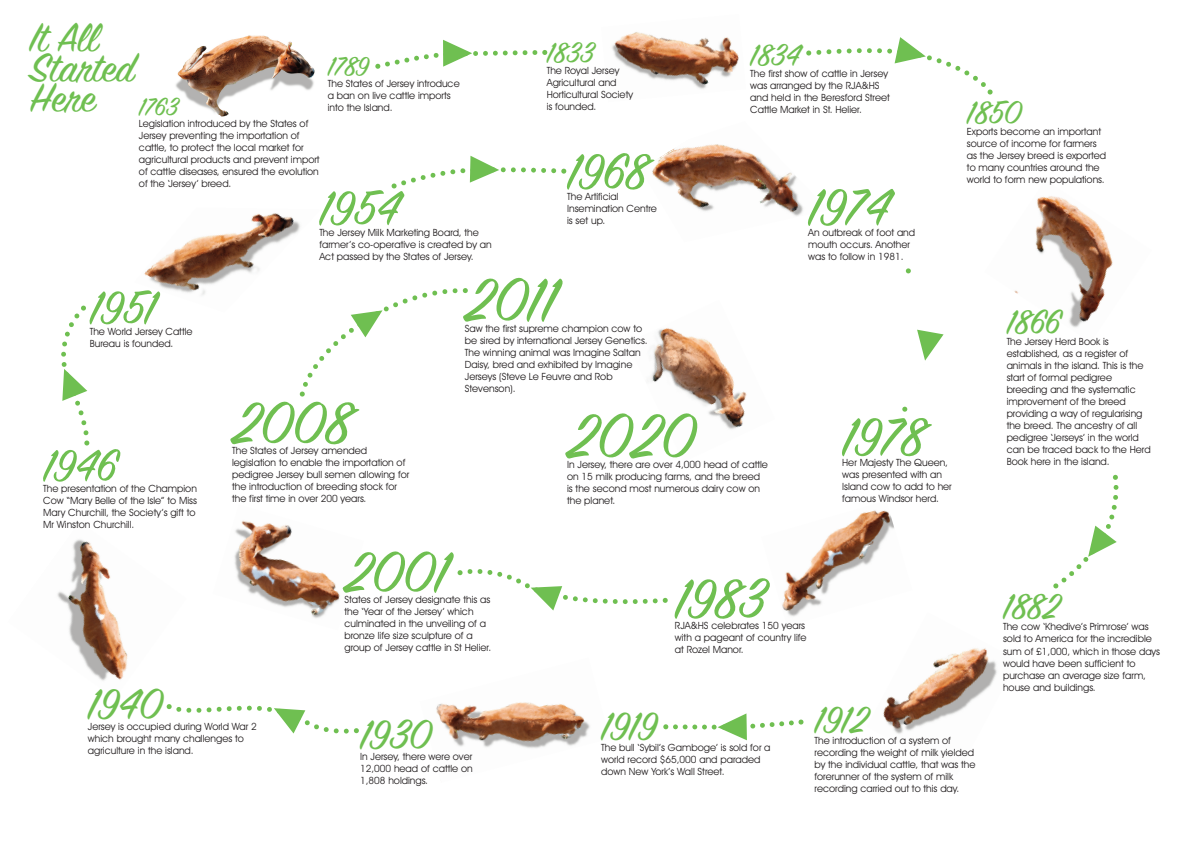
<style>
.page{position:relative;width:1191px;height:842px;background:#fff}
.page>*{position:absolute;margin:0;border:0;box-sizing:border-box;transform-origin:0 0}
.t1{font:70px "Sign Painter House Script";color:#6fbf51}
.t2{font:68px "Sign Painter House Script";color:#6fbf51}
.t3{font:66px "Sign Painter House Script";color:#6fbf51}
.t4{font:64px "Sign Painter House Script";color:#6fbf51}
.t5{font:62px "Sign Painter House Script";color:#6fbf51}
.t6{font:60px "Sign Painter House Script";color:#6fbf51}
.t7{font:58px "Sign Painter House Script";color:#6fbf51}
.t8{font:56px "Sign Painter House Script";color:#6fbf51}
.t9{font:54px "Sign Painter House Script";color:#6fbf51}
.t10{font:52px "Sign Painter House Script";color:#6fbf51}
.t11{font:50px "Sign Painter House Script";color:#6fbf51}
.t12{font:48px "Sign Painter House Script";color:#6fbf51}
.t13{font:46px "Sign Painter House Script";color:#6fbf51}
.t14{font:45px "Sign Painter House Script";color:#6fbf51}
.t15{font:44px "Sign Painter House Script";color:#6fbf51}
.t16{font:42px "Sign Painter House Script";color:#6fbf51}
.t17{font:40px "Sign Painter House Script";color:#6fbf51}
.t18{font:38px "Sign Painter House Script";color:#6fbf51}
.t19{font:36px "Sign Painter House Script";color:#6fbf51}
.t20{font:34px "Sign Painter House Script";color:#6fbf51}
.t21{font:32px "Sign Painter House Script";color:#6fbf51}
.t22{font:30px "Sign Painter House Script";color:#6fbf51}
.t23{font:28px "Sign Painter House Script";color:#6fbf51}
.t24{font:10px/12px "Avant Garde IT Cby BT";color:#231f20}
</style>
<div class="page">
<img style="left:650px;top:328px;width:97px;height:101px">
<img style="left:1014px;top:196px;width:99px;height:132px">
<img style="left:612px;top:32px;width:127px;height:57px">
<img style="left:175px;top:35px;width:140px;height:82px">
<img style="left:652px;top:144px;width:151px;height:72px">
<svg style="left:375px;top:40px;width:172px;height:29px"></svg>
<svg style="left:806px;top:37px;width:187px;height:58px"></svg>
<svg style="left:1053px;top:474px;width:66px;height:115px"></svg>
<svg style="left:57px;top:520px;width:302px;height:214px"></svg>
<svg style="left:902px;top:268px;width:41px;height:144px"></svg>
<svg style="left:436px;top:510px;width:561px;height:238px"></svg>
<svg style="left:144px;top:213px;width:324px;height:184px"></svg>
<svg style="left:61px;top:305px;width:29px;height:140px"></svg>
<svg style="left:391px;top:156px;width:176px;height:33px"></svg>
<h3 class="t14" style="left:30px;top:9px;width:70px">It All</h3>
<h3 class="t14" style="left:30px;top:39px;width:106px">Started</h3>
<h3 class="t14" style="left:30px;top:69px;width:67px">Here</h3>
<h3 class="t22" style="left:328px;top:47px;width:42px">1789</h3>
<p class="t24" style="left:328px;top:78px;width:133px">The States of Jersey introduce a ban on live cattle imports into the Island.</p>
<h3 class="t23" style="left:139px;top:89px;width:40px">1763</h3>
<p class="t24" style="left:139px;top:119px;width:182px">Legislation introduced by the States of Jersey preventing the importation of cattle, to protect the local market for agricultural products and prevent import of cattle diseases, ensured the evolution of the ‘Jersey’ breed.</p>
<h3 class="t9" style="left:319px;top:174px;width:81px">1954</h3>
<p class="t24" style="left:319px;top:227px;width:174px">The Jersey Milk Marketing Board, the farmer’s co-operative is created by an<br>Act passed by the States of Jersey.</p>
<h3 class="t21" style="left:547px;top:32px;width:48px">1833</h3>
<p class="t24" style="left:547px;top:65px;width:88px">The Royal Jersey<br>Agricultural and<br>Horticultural Society is founded.</p>
<h3 class="t20" style="left:750px;top:33px;width:51px">1834</h3>
<p class="t24" style="left:750px;top:68px;width:141px">The first show of cattle in Jersey was arranged by the RJA&amp;HS and held in the Beresford Street<br>Cattle Market in St. Helier.</p>
<h3 class="t8" style="left:567px;top:136px;width:81px">1968</h3>
<p class="t24" style="left:567px;top:191px;width:91px">The Artificial<br>Insemination Centre is set up.</p>
<h3 class="t7" style="left:808px;top:170px;width:82px">1974</h3>
<p class="t24" style="left:808px;top:227px;width:108px">An outbreak of foot and mouth occurs. Another was to follow in 1981.</p>
<h3 class="t10" style="left:90px;top:274px;width:67px">1951</h3>
<p class="t24" style="left:90px;top:326px;width:104px">The World Jersey Cattle<br>Bureau is founded.</p>
<h3 class="t11" style="left:43px;top:434px;width:74px">1946</h3>
<p class="t24" style="left:43px;top:483px;width:155px">The presentation of the Champion<br>Cow “Mary Belle of the Isle” to Miss<br>Mary Churchill, the Society’s gift to<br>Mr Winston Churchill.</p>
<h3 class="t3" style="left:232px;top:381px;width:120px">2008</h3>
<p class="t24" style="left:232px;top:445px;width:179px">The States of Jersey amended legislation to enable the importation of pedigree Jersey bull semen allowing for the introduction of breeding stock for the first time in over 200 years.</p>
<h2 class="t2" style="left:465px;top:256px;width:93px">2011</h2>
<p class="t24" style="left:465px;top:323px;width:184px">Saw the first supreme champion cow to be sired by international Jersey Genetics.<br>The winning animal was Imagine Saltan Daisy, bred and exhibited by Imagine Jerseys (Steve Le Feuvre and Rob Stevenson).</p>
<h1 class="t1" style="left:567px;top:391px;width:129px">2020</h1>
<p class="t24" style="left:567px;top:460px;width:202px">In Jersey, there are over 4,000 head of cattle on 15 milk producing farms, and the breed is the second most numerous dairy cow on the planet.</p>
<h3 class="t6" style="left:842px;top:398px;width:83px">1978</h3>
<p class="t24" style="left:842px;top:458px;width:111px">Her Majesty The Queen, was presented with an<br>Island cow to add to her famous Windsor herd.</p>
<h3 class="t19" style="left:967px;top:90px;width:56px">1850</h3>
<p class="t24" style="left:967px;top:126px;width:141px">Exports become an important source of income for farmers as the Jersey breed is exported to many countries around the world to form new populations.</p>
<h3 class="t18" style="left:1006px;top:297px;width:55px">1866</h3>
<p class="t24" style="left:1006px;top:336px;width:145px">The Jersey Herd Book is established, as a register of animals in the island. This is the start of formal pedigree breeding and the systematic improvement of the breed providing a way of regularising the breed. The ancestry of all pedigree ‘Jerseys’ in the world can be traced back to the Herd<br>Book here in the island.</p>
<h3 class="t12" style="left:88px;top:673px;width:76px">1940</h3>
<p class="t24" style="left:88px;top:721px;width:170px">Jersey is occupied during World War 2 which brought many challenges to agriculture in the island.</p>
<h3 class="t4" style="left:344px;top:531px;width:105px">2001</h3>
<p class="t24" style="left:344px;top:594px;width:148px">States of Jersey designate this as the ‘Year of the Jersey’ which culminated in the unveiling of a bronze life size sculpture of a group of Jersey cattle in St Helier.</p>
<h3 class="t13" style="left:360px;top:705px;width:73px">1930</h3>
<p class="t24" style="left:360px;top:751px;width:114px;text-align:justify">In Jersey, there were over 12,000 head of cattle on 1,808 holdings.</p>
<h3 class="t5" style="left:675px;top:559px;width:91px">1983</h3>
<p class="t24" style="left:675px;top:620px;width:133px">RJA&amp;HS celebrates 150 years with a pageant of country life at Rozel Manor.</p>
<h3 class="t15" style="left:601px;top:698px;width:57px">1919</h3>
<p class="t24" style="left:601px;top:742px;width:171px">The bull ‘Sybil’s Gamboge’ is sold for a world record $65,000 and paraded down New York’s Wall Street.</p>
<h3 class="t16" style="left:814px;top:693px;width:55px">1912</h3>
<p class="t24" style="left:814px;top:736px;width:163px">The introduction of a system of recording the weight of milk yielded by the individual cattle, that was the forerunner of the system of milk recording carried out to this day.</p>
<h3 class="t17" style="left:1003px;top:581px;width:58px">1882</h3>
<p class="t24" style="left:1003px;top:622px;width:158px">The cow ‘Khedive’s Primrose’ was sold to America for the incredible sum of £1,000, which in those days would have been sufficient to purchase an average size farm, house and buildings.</p>
</div>
